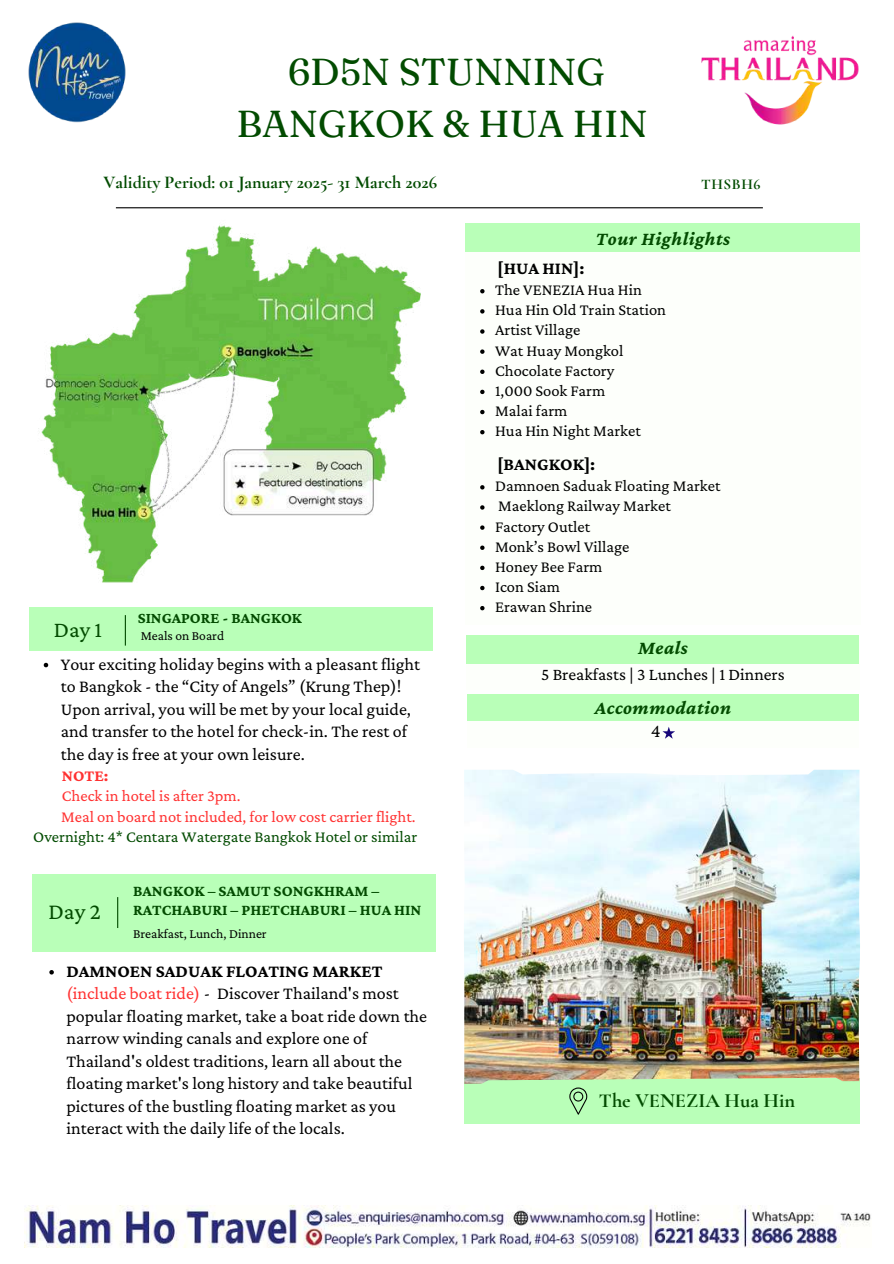
<style>
.page{position:relative;width:894px;height:1264px;background:#fff}
.page>*{position:absolute;margin:0;border:0;box-sizing:border-box;transform-origin:0 0}
.t1{font:37.5px/51.8px "Fraunces 9 pt";color:#024b00;text-align:center}
.t2{font:23.25px "Crimson Pro";color:#024b00}
.t3{font:22.95px "Crimson Pro";color:#024b00}
.t4{font:700 20.25px "Cormorant Garamond";color:#024b00}
.t5{font:italic 700 19.5px "Crimson Pro";letter-spacing:.025em;color:#024b00}
.t6{font:19.5px "Crimson Pro";color:#000}
.t7{font:18px/22.5px "Crimson Pro";color:#000}
.t8{font:700 18px "Cormorant Garamond";color:#024b00}
.t9{font:700 18px "Crimson Pro";color:#000}
.t10{font:17.55px "Crimson Pro";color:#000}
.t11{font:16.5px/20.1px "Crimson Pro";color:#000}
.t12{font:16.5px/20.2px "Crimson Pro";color:#ff3131}
.t13{font:16.5px "Crimson Pro";color:#024b00}
.t14{font:700 16.5px "Crimson Pro";color:#ff3131}
.t15{font:700 16.05px/19.2px "Crimson Pro";color:#024b00}
.t16{font:700 15.75px "Crimson Pro";color:#024b00}
.t17{font:700 15px "Cormorant Garamond";letter-spacing:.04em;color:#024b00}
.t18{font:13.5px "Crimson Pro";color:#000}
.s1{font-weight:700}
.s2{color:#ff3131}
</style>
<div class="page">
<div style="left:467px;top:715px;width:391px;height:32px;background:#fdfffb"></div>
<div style="left:467px;top:694px;width:391px;height:27px;background:#b9ffb8"></div>
<svg style="left:662px;top:727px;width:13px;height:11px"></svg>
<div style="left:29px;top:607px;width:403px;height:44px;background:#b9ffb8"></div>
<div style="left:32px;top:873px;width:404px;height:78px;background:#b9ffb8"></div>
<hr style="left:117px;top:897px;width:1px;height:31px;background:#024b00">
<img style="left:28px;top:22px;width:98px;height:101px">
<hr style="left:125px;top:615px;width:1px;height:30px;background:#024b00">
<div style="left:466px;top:635px;width:393px;height:54px;background:#fdfffb"></div>
<div style="left:466px;top:635px;width:393px;height:29px;background:#b9ffb8"></div>
<div style="left:465px;top:226px;width:395px;height:398px;background:#fdfffb"></div>
<div style="left:465px;top:224px;width:394px;height:28px;background:#b9ffb8"></div>
<div style="left:464px;top:1078px;width:396px;height:45px;background:#b9ffb8"></div>
<hr style="left:116px;top:207px;width:646px;height:1px;background:#000">
<img style="left:701px;top:35px;width:158px;height:90px">
<svg style="left:569px;top:1087px;width:18px;height:27px"></svg>
<img style="left:464px;top:769px;width:395px;height:314px">
<img style="left:38px;top:225px;width:383px;height:358px">
<svg style="left:480px;top:289px;width:4px;height:4px"></svg>
<svg style="left:480px;top:309px;width:4px;height:4px"></svg>
<svg style="left:480px;top:329px;width:4px;height:5px"></svg>
<svg style="left:480px;top:349px;width:4px;height:5px"></svg>
<svg style="left:480px;top:369px;width:4px;height:5px"></svg>
<svg style="left:480px;top:390px;width:4px;height:4px"></svg>
<svg style="left:480px;top:410px;width:4px;height:4px"></svg>
<svg style="left:480px;top:430px;width:4px;height:4px"></svg>
<svg style="left:480px;top:485px;width:4px;height:4px"></svg>
<svg style="left:480px;top:505px;width:4px;height:4px"></svg>
<svg style="left:480px;top:525px;width:4px;height:5px"></svg>
<svg style="left:480px;top:545px;width:4px;height:5px"></svg>
<svg style="left:480px;top:565px;width:4px;height:5px"></svg>
<svg style="left:480px;top:586px;width:4px;height:4px"></svg>
<svg style="left:480px;top:606px;width:4px;height:4px"></svg>
<svg style="left:44px;top:662px;width:4px;height:5px"></svg>
<svg style="left:49px;top:970px;width:5px;height:4px"></svg>
<img style="left:25px;top:1205px;width:846px;height:42px">
<h1 class="t1" style="left:236px;top:46px;width:412px">6D5N STUNNING<br>BANGKOK &amp; HUA HIN</h1>
<p class="t8" style="left:104px;top:171px;width:335px">Validity Period: 01 January 2025- 31 March 2026</p>
<p class="t17" style="left:701px;top:175px;width:61px">THSBH6</p>
<p class="t16" style="left:138px;top:608px;width:166px">SINGAPORE - BANGKOK</p>
<p class="t3" style="left:54px;top:616px;width:50px">Day 1</p>
<p class="t18" style="left:141px;top:627px;width:85px">Meals on Board</p>
<p class="t7" style="left:61px;top:652px;width:361px">Your exciting holiday begins with a pleasant flight to Bangkok - the “City of Angels” (Krung Thep)!<br>Upon arrival, you will be met by your local guide, and transfer to the hotel for check-in. The rest of the day is free at your own leisure.</p>
<p class="t14" style="left:62px;top:766px;width:48px">NOTE:</p>
<p class="t12" style="left:61px;top:785px;width:356px">Check in hotel is after 3pm.<br>Meal on board not included, for low cost carrier flight.</p>
<p class="t13" style="left:33px;top:827px;width:385px">Overnight: 4* Centara Watergate Bangkok Hotel or similar</p>
<p class="t2" style="left:48px;top:898px;width:54px">Day 2</p>
<p class="t15" style="left:133px;top:880px;width:290px">BANGKOK – SAMUT SONGKHRAM –<br>RATCHABURI – PHETCHABURI – HUA HIN</p>
<p class="t18" style="left:133px;top:925px;width:135px">Breakfast, Lunch, Dinner</p>
<p class="t7" style="left:66px;top:959px;width:362px"><span class="s1">DAMNOEN SADUAK FLOATING MARKET </span><span class="s2">(include boat ride)</span> - Discover Thailand's most popular floating market, take a boat ride down the narrow winding canals and explore one of Thailand's oldest traditions, learn all about the floating market's long history and take beautiful pictures of the bustling floating market as you interact with the daily life of the locals.</p>
<p class="t5" style="left:595px;top:227px;width:136px">Tour Highlights</p>
<p class="t9" style="left:497px;top:258px;width:88px">[HUA HIN]:</p>
<p class="t11" style="left:495px;top:279px;width:172px">The VENEZIA Hua Hin<br>Hua Hin Old Train Station<br>Artist Village<br>Wat Huay Mongkol<br>Chocolate Factory<br>1,000 Sook Farm<br>Malai farm<br>Hua Hin Night Market</p>
<p class="t9" style="left:497px;top:454px;width:99px">[BANGKOK]:</p>
<p class="t11" style="left:495px;top:475px;width:227px">Damnoen Saduak Floating Market<br>Maeklong Railway Market<br>Factory Outlet<br>Monk’s Bowl Village<br>Honey Bee Farm<br>Icon Siam<br>Erawan Shrine</p>
<p class="t5" style="left:638px;top:636px;width:51px">Meals</p>
<p class="t10" style="left:541px;top:664px;width:245px">5 Breakfasts | 3 Lunches | 1 Dinners</p>
<p class="t5" style="left:594px;top:697px;width:138px">Accommodation</p>
<p class="t6" style="left:650px;top:719px;width:11px">4</p>
<p class="t4" style="left:598px;top:1088px;width:197px">The VENEZIA Hua Hin</p>
</div>
